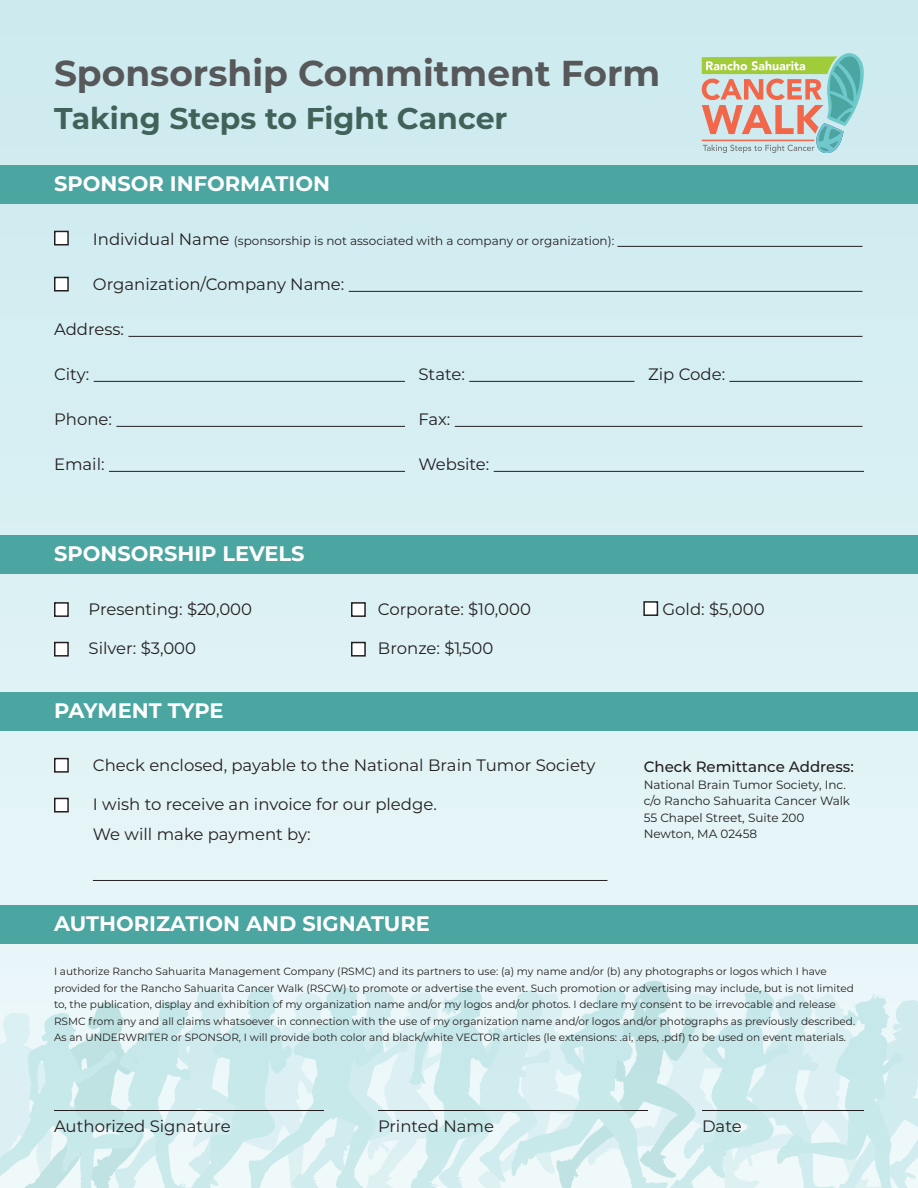
<style>
.page{position:relative;width:918px;height:1188px;background:#fff}
.page>*{position:absolute;margin:0;border:0;box-sizing:border-box;transform-origin:0 0}
.Body_Copy{font:700 36px "Montserrat";color:#57585a}
.Body_Copy-2{font:700 30px "Montserrat";color:#406258}
.Body_Copy-3{font:700 21px "Montserrat";color:#fff}
.Body_Copy-4{font:16.5px/30px "Montserrat";color:#231f20}
.t1{font:500 15px "Montserrat";color:#231f20}
.Body_Copy-5{font:12px "Montserrat";color:#231f20}
.Body_Copy-6{font:10.5px/16.5px "Montserrat";color:#231f20}
.s1{font-size:16.5px}
</style>
<div class="page">
<svg style="left:0;top:981px;width:918px;height:207px;background:#d6eef0"></svg>
<hr style="left:93px;top:880px;width:515px;height:1px;background:#231f20">
<svg style="left:702px;top:53px;width:162px;height:100px;background:#bdc4b0"></svg>
<div style="left:0;top:535px;width:918px;height:39px;background:#4ba5a0"></div>
<div style="left:0;top:692px;width:918px;height:39px;background:#4ba5a0"></div>
<div style="left:0;top:905px;width:918px;height:39px;background:#4ba5a0"></div>
<div style="left:54px;top:758px;width:15px;height:15px;border:2px solid #231f20"></div>
<div style="left:643px;top:601px;width:15px;height:15px;border:2px solid #231f20"></div>
<div style="left:54px;top:602px;width:15px;height:15px;border:2px solid #231f20"></div>
<div style="left:351px;top:602px;width:15px;height:15px;border:2px solid #231f20"></div>
<div style="left:54px;top:642px;width:15px;height:15px;border:2px solid #231f20"></div>
<div style="left:351px;top:642px;width:15px;height:15px;border:2px solid #231f20"></div>
<div style="left:0;top:165px;width:918px;height:39px;background:#4ba5a0"></div>
<hr style="left:617px;top:246px;width:245px;height:1px;background:#231f20">
<hr style="left:349px;top:291px;width:514px;height:1px;background:#231f20">
<hr style="left:128px;top:336px;width:734px;height:1px;background:#231f20">
<hr style="left:94px;top:381px;width:311px;height:1px;background:#231f20">
<hr style="left:469px;top:381px;width:166px;height:1px;background:#231f20">
<hr style="left:729px;top:381px;width:134px;height:1px;background:#231f20">
<hr style="left:116px;top:426px;width:289px;height:1px;background:#231f20">
<hr style="left:455px;top:426px;width:407px;height:1px;background:#231f20">
<hr style="left:109px;top:471px;width:296px;height:1px;background:#231f20">
<hr style="left:494px;top:471px;width:370px;height:1px;background:#231f20">
<div style="left:54px;top:231px;width:15px;height:14px;border:2px solid #231f20"></div>
<div style="left:54px;top:277px;width:15px;height:15px;border:2px solid #231f20"></div>
<div style="left:54px;top:798px;width:15px;height:15px;border:2px solid #231f20"></div>
<hr style="left:54px;top:1110px;width:270px;height:1px;background:#231f20">
<hr style="left:378px;top:1110px;width:270px;height:1px;background:#231f20">
<hr style="left:702px;top:1110px;width:162px;height:1px;background:#231f20">
<p class="Body_Copy" style="left:54px;top:48px;width:608px">Sponsorship Commitment Form</p>
<p class="Body_Copy-2" style="left:54px;top:97px;width:455px">Taking Steps to Fight Cancer</p>
<p class="Body_Copy-3" style="left:54px;top:169px;width:278px">SPONSOR INFORMATION</p>
<p class="Body_Copy-5" style="left:93px;top:233px;width:523px"><span class="s1">Individual Name</span> (sponsorship is not associated with a company or organization):</p>
<p class="Body_Copy-4" style="left:93px;top:269px;width:253px">Organization/Company Name:</p>
<p class="Body_Copy-4" style="left:54px;top:314px;width:72px">Address:</p>
<p class="Body_Copy-4" style="left:54px;top:359px;width:37px">City:</p>
<p class="Body_Copy-4" style="left:418px;top:359px;width:48px">State:</p>
<p class="Body_Copy-4" style="left:648px;top:359px;width:79px">Zip Code:</p>
<p class="Body_Copy-4" style="left:54px;top:404px;width:60px">Phone:</p>
<p class="Body_Copy-4" style="left:418px;top:404px;width:33px">Fax:</p>
<p class="Body_Copy-4" style="left:54px;top:449px;width:52px">Email:</p>
<p class="Body_Copy-4" style="left:418px;top:449px;width:72px">Website:</p>
<p class="Body_Copy-3" style="left:54px;top:539px;width:252px">SPONSORSHIP LEVELS</p>
<p class="Body_Copy-4" style="left:89px;top:594px;width:165px">Presenting: $20,000</p>
<p class="Body_Copy-4" style="left:378px;top:594px;width:154px">Corporate: $10,000</p>
<p class="Body_Copy-4" style="left:662px;top:594px;width:104px">Gold: $5,000</p>
<p class="Body_Copy-4" style="left:89px;top:633px;width:109px">Silver: $3,000</p>
<p class="Body_Copy-4" style="left:378px;top:633px;width:117px">Bronze: $1,500</p>
<p class="Body_Copy-3" style="left:54px;top:695px;width:171px">PAYMENT TYPE</p>
<p class="Body_Copy-4" style="left:93px;top:749px;width:504px">Check enclosed, payable to the National Brain Tumor Society</p>
<p class="Body_Copy-4" style="left:93px;top:788px;width:346px">I wish to receive an invoice for our pledge.<br>We will make payment by:</p>
<p class="Body_Copy-3" style="left:54px;top:908px;width:377px">AUTHORIZATION AND SIGNATURE</p>
<p class="t1" style="left:644px;top:757px;width:212px">Check Remittance Address:</p>
<p class="Body_Copy-5" style="left:644px;top:776px;width:204px">National Brain Tumor Society, Inc.</p>
<p class="Body_Copy-5" style="left:644px;top:793px;width:208px">c/o Rancho Sahuarita Cancer Walk</p>
<p class="Body_Copy-5" style="left:644px;top:809px;width:162px">55 Chapel Street, Suite 200</p>
<p class="Body_Copy-5" style="left:644px;top:826px;width:115px">Newton, MA 02458</p>
<p class="Body_Copy-6" style="left:54px;top:963px;width:803px">I authorize Rancho Sahuarita Management Company (RSMC) and its partners to use: (a) my name and/or (b) any photographs or logos which I have provided for the Rancho Sahuarita Cancer Walk (RSCW) to promote or advertise the event. Such promotion or advertising may include, but is not limited to, the publication, display and exhibition of my organization name and/or my logos and/or photos. I declare my consent to be irrevocable and release RSMC from any and all claims whatsoever in connection with the use of my organization name and/or logos and/or photographs as previously described.<br>As an UNDERWRITER or SPONSOR, I will provide both color and black/white VECTOR articles (le extensions: .ai, .eps, .pdf) to be used on event materials.</p>
<p class="Body_Copy-4" style="left:54px;top:1111px;width:178px">Authorized Signature</p>
<p class="Body_Copy-4" style="left:378px;top:1111px;width:118px">Printed Name</p>
<p class="Body_Copy-4" style="left:702px;top:1111px;width:41px">Date</p>
</div>
